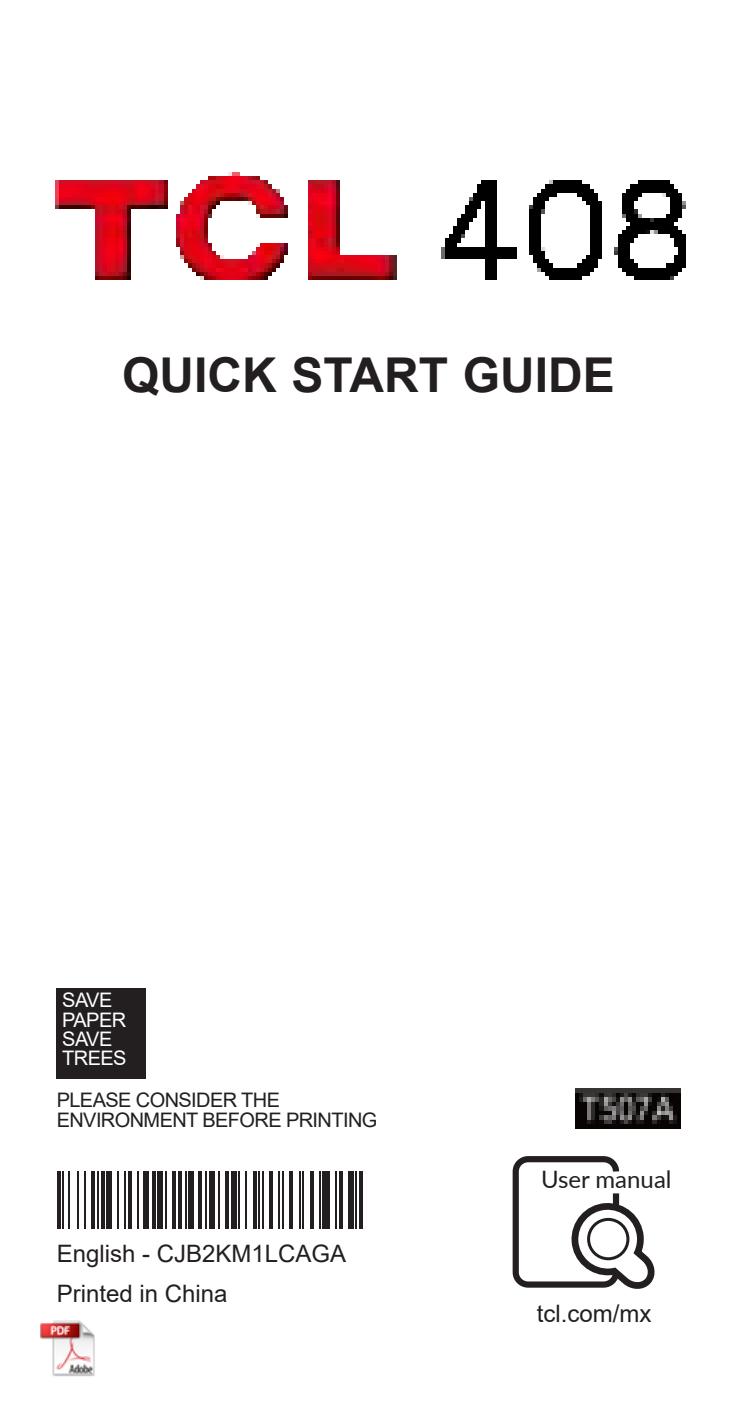
<style>
.page{position:relative;width:737px;height:1418px;background:#fff}
.page>*{position:absolute;margin:0;border:0;box-sizing:border-box;transform-origin:0 0}
.t1{font:700 48px "Arial";color:#231f20}
.t2{font:24px/40px "Arial";color:#231f20}
.t3{font:24px "Lato";color:#231f20}
.t4{font:20px/19.2px "Arial";letter-spacing:-.03em;color:#231f20}
.t5{font:20px/19.2px "Arial";letter-spacing:-.03em;color:#fff}
</style>
<div class="page">
<img style="left:55px;top:172px;width:630px;height:107px">
<div style="left:57px;top:988px;width:89px;height:91px;background:#231f20"></div>
<svg style="left:570px;top:1201px;width:85px;height:88px"></svg>
<div style="left:513px;top:1156px;width:106px;height:131px;border:6px solid #231f20;border-radius:12px"></div>
<img style="left:575px;top:1088px;width:105px;height:40px">
<hr style="left:57px;top:1171px;width:3px;height:57px;background:#231f20">
<hr style="left:62px;top:1171px;width:2px;height:57px;background:#231f20">
<hr style="left:68px;top:1171px;width:2px;height:57px;background:#231f20">
<hr style="left:77px;top:1171px;width:2px;height:57px;background:#231f20">
<hr style="left:84px;top:1171px;width:2px;height:57px;background:#231f20">
<hr style="left:92px;top:1171px;width:3px;height:57px;background:#231f20">
<hr style="left:97px;top:1171px;width:2px;height:57px;background:#231f20">
<hr style="left:101px;top:1171px;width:3px;height:57px;background:#231f20">
<div style="left:106px;top:1171px;width:6px;height:57px;background:#231f20"></div>
<hr style="left:117px;top:1171px;width:2px;height:57px;background:#231f20">
<hr style="left:125px;top:1171px;width:1px;height:57px;background:#231f20">
<hr style="left:128px;top:1171px;width:4px;height:57px;background:#231f20">
<hr style="left:137px;top:1171px;width:2px;height:57px;background:#231f20">
<div style="left:143px;top:1171px;width:5px;height:57px;background:#231f20"></div>
<hr style="left:152px;top:1171px;width:4px;height:57px;background:#231f20">
<div style="left:158px;top:1171px;width:5px;height:57px;background:#231f20"></div>
<hr style="left:165px;top:1171px;width:2px;height:57px;background:#231f20">
<hr style="left:172px;top:1171px;width:4px;height:57px;background:#231f20">
<hr style="left:178px;top:1171px;width:3px;height:57px;background:#231f20">
<hr style="left:185px;top:1171px;width:2px;height:57px;background:#231f20">
<div style="left:189px;top:1171px;width:5px;height:57px;background:#231f20"></div>
<hr style="left:198px;top:1171px;width:4px;height:57px;background:#231f20">
<hr style="left:205px;top:1171px;width:2px;height:57px;background:#231f20">
<div style="left:209px;top:1171px;width:5px;height:57px;background:#231f20"></div>
<hr style="left:218px;top:1171px;width:2px;height:57px;background:#231f20">
<hr style="left:225px;top:1171px;width:4px;height:57px;background:#231f20">
<div style="left:231px;top:1171px;width:5px;height:57px;background:#231f20"></div>
<hr style="left:238px;top:1171px;width:2px;height:57px;background:#231f20">
<hr style="left:246px;top:1171px;width:1px;height:57px;background:#231f20">
<hr style="left:253px;top:1171px;width:4px;height:57px;background:#231f20">
<hr style="left:258px;top:1171px;width:2px;height:57px;background:#231f20">
<hr style="left:262px;top:1171px;width:2px;height:57px;background:#231f20">
<hr style="left:269px;top:1171px;width:4px;height:57px;background:#231f20">
<hr style="left:279px;top:1171px;width:1px;height:57px;background:#231f20">
<hr style="left:282px;top:1171px;width:2px;height:57px;background:#231f20">
<hr style="left:290px;top:1171px;width:3px;height:57px;background:#231f20">
<hr style="left:299px;top:1171px;width:2px;height:57px;background:#231f20">
<hr style="left:302px;top:1171px;width:2px;height:57px;background:#231f20">
<hr style="left:310px;top:1171px;width:3px;height:57px;background:#231f20">
<hr style="left:319px;top:1171px;width:2px;height:57px;background:#231f20">
<div style="left:323px;top:1171px;width:7px;height:57px;background:#231f20"></div>
<hr style="left:335px;top:1171px;width:2px;height:57px;background:#231f20">
<hr style="left:339px;top:1171px;width:4px;height:57px;background:#231f20">
<div style="left:348px;top:1171px;width:6px;height:57px;background:#231f20"></div>
<hr style="left:356px;top:1171px;width:1px;height:57px;background:#231f20">
<hr style="left:359px;top:1171px;width:4px;height:57px;background:#231f20">
<img style="left:40px;top:1320px;width:55px;height:57px">
<h1 class="t1" style="left:122px;top:357px;width:494px">QUICK START GUIDE</h1>
<p class="t5" style="left:62px;top:992px;width:66px">SAVE<br>PAPER<br>SAVE<br>TREES</p>
<p class="t4" style="left:57px;top:1092px;width:322px">PLEASE CONSIDER THE<br>ENVIRONMENT BEFORE PRINTING</p>
<p class="t2" style="left:57px;top:1235px;width:291px">English - CJB2KM1LCAGA<br>Printed in China</p>
<p class="t3" style="left:541px;top:1165px;width:132px">User manual</p>
<p class="t2" style="left:537px;top:1295px;width:116px">tcl.com/mx</p>
</div>
